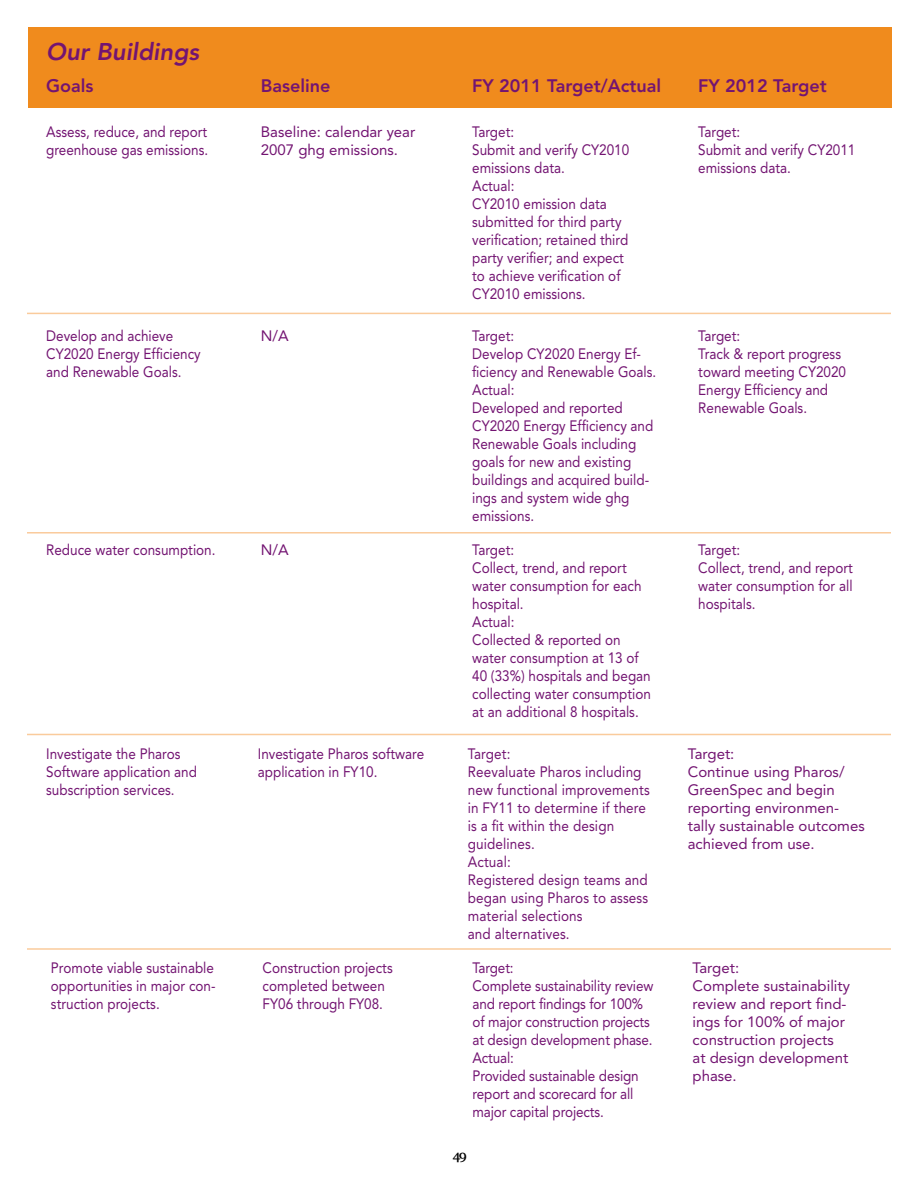
<style>
.page{position:relative;width:918px;height:1188px;background:#fff}
.page>*{position:absolute;margin:0;border:0;box-sizing:border-box;transform-origin:0 0}
.t1{font:italic 800 24px "Avenir";color:#731472}
.t2{font:800 18px "Avenir";color:#731472}
.t3{font:15px/18px "Avenir";color:#731472;scale:.9 1}
.t4{font:15px/18px "Avenir";color:#731472}
.t5{font:15px "Whitman Bold LF";color:#000}
</style>
<div class="page">
<div style="left:28px;top:27px;width:864px;height:81px;background:#f08b1d"></div>
<div style="left:14px;top:313px;width:890px;height:221px;border:2px solid #facb9c"></div>
<div style="left:14px;top:734px;width:890px;height:216px;border:2px solid #facb9c"></div>
<div style="left:5px;top:271px;width:22px;height:768px;background:#fff"></div>
<div style="left:891px;top:290px;width:22px;height:769px;background:#fff"></div>
<h1 class="t1" style="left:46px;top:37px;width:154px">Our Buildings</h1>
<p class="t2" style="left:46px;top:76px;width:49px">Goals</p>
<p class="t2" style="left:261px;top:76px;width:71px">Baseline</p>
<p class="t2" style="left:472px;top:76px;width:190px">FY 2011 Target/Actual</p>
<p class="t2" style="left:698px;top:76px;width:130px">FY 2012 Target</p>
<p class="t3" style="left:46px;top:123px;width:182px">Assess, reduce, and report greenhouse gas emissions.</p>
<p class="t4" style="left:261px;top:123px;width:156px">Baseline: calendar year<br>2007 ghg emissions.</p>
<p class="t3" style="left:472px;top:123px;width:176px">Target:<br>Submit and verify CY2010 emissions data.<br>Actual:<br>CY2010 emission data submitted for third party verification; retained third party verifier; and expect to achieve verification of<br>CY2010 emissions.</p>
<p class="t3" style="left:698px;top:123px;width:176px">Target:<br>Submit and verify CY2011 emissions data.</p>
<p class="t3" style="left:46px;top:327px;width:173px">Develop and achieve<br>CY2020 Energy Efficiency and Renewable Goals.</p>
<p class="t4" style="left:261px;top:327px;width:29px">N/A</p>
<p class="t3" style="left:46px;top:541px;width:190px">Reduce water consumption.</p>
<p class="t4" style="left:261px;top:541px;width:29px">N/A</p>
<p class="t3" style="left:472px;top:327px;width:206px">Target:<br>Develop CY2020 Energy Ef&shy;ficiency and Renewable Goals.<br>Actual:<br>Developed and reported<br>CY2020 Energy Efficiency and<br>Renewable Goals including goals for new and existing buildings and acquired build&shy;ings and system wide ghg emissions.</p>
<p class="t3" style="left:472px;top:541px;width:200px">Target:<br>Collect, trend, and report water consumption for each hospital.<br>Actual:<br>Collected &amp; reported on water consumption at 13 of<br>40 (33%) hospitals and began collecting water consumption at an additional 8 hospitals.</p>
<p class="t3" style="left:698px;top:327px;width:166px">Target:<br>Track &amp; report progress toward meeting CY2020<br>Energy Efficiency and<br>Renewable Goals.</p>
<p class="t3" style="left:698px;top:541px;width:173px">Target:<br>Collect, trend, and report water consumption for all hospitals.</p>
<p class="t3" style="left:46px;top:745px;width:169px">Investigate the Pharos<br>Software application and subscription services.</p>
<p class="t3" style="left:258px;top:745px;width:186px">Investigate Pharos software application in FY10.</p>
<p class="t3" style="left:468px;top:745px;width:204px">Target:<br>Reevaluate Pharos including new functional improvements in FY11 to determine if there is a fit within the design guidelines.<br>Actual:<br>Registered design teams and began using Pharos to assess material selections<br>and alternatives.</p>
<p class="t4" style="left:688px;top:745px;width:179px">Target:<br>Continue using Pharos/<br>GreenSpec and begin reporting environmen&shy;tally sustainable outcomes achieved from use.</p>
<p class="t3" style="left:51px;top:959px;width:184px;text-align:justify">Promote viable sustainable opportunities in major con&shy;struction projects.</p>
<p class="t3" style="left:263px;top:959px;width:146px">Construction projects completed between<br>FY06 through FY08.</p>
<p class="t3" style="left:473px;top:959px;width:202px">Target:<br>Complete sustainability review and report findings for 100% of major construction projects at design development phase.<br>Actual:<br>Provided sustainable design report and scorecard for all major capital projects.</p>
<p class="t4" style="left:693px;top:959px;width:159px">Target:<br>Complete sustainability review and report find&shy;ings for 100% of major construction projects at design development phase.</p>
<p class="t5" style="left:453px;top:1150px;width:16px">49</p>
</div>
